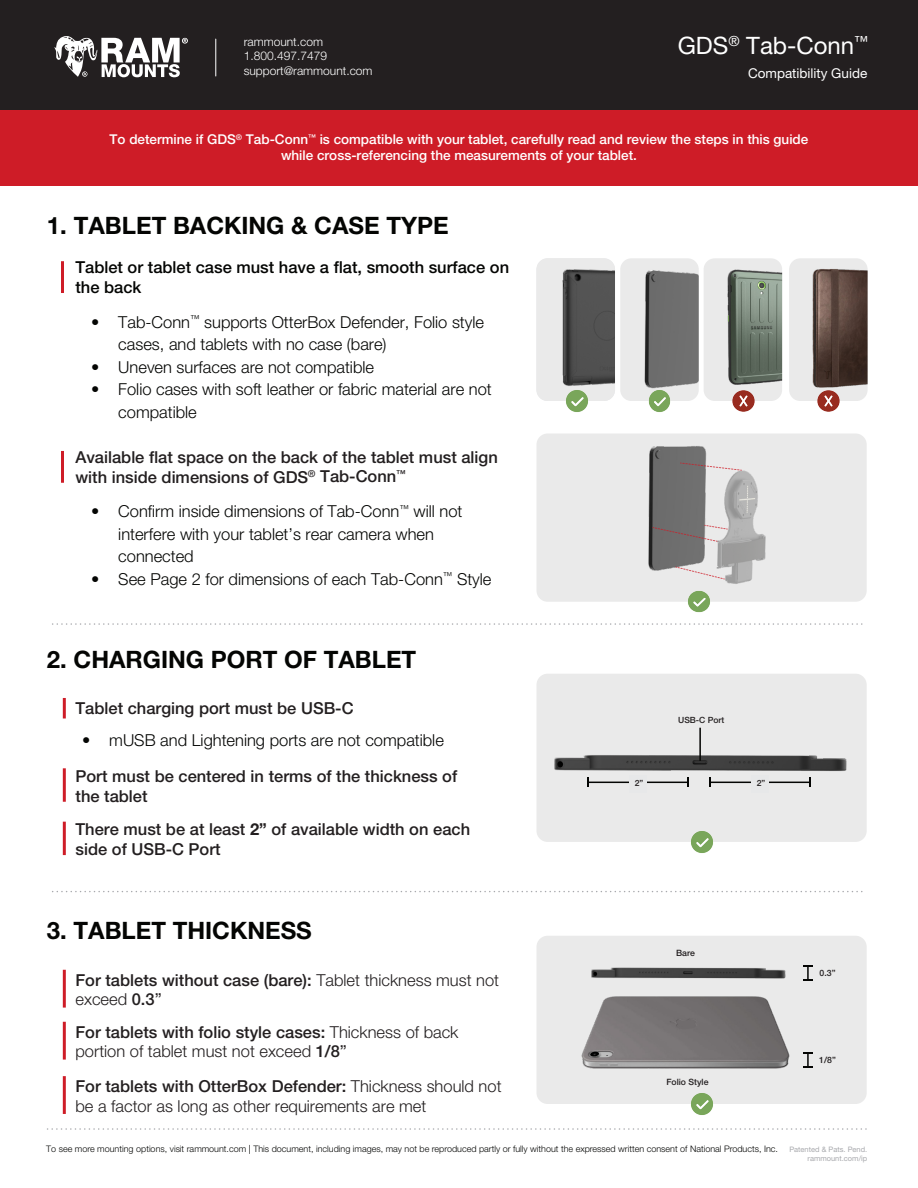
<style>
.page{position:relative;width:918px;height:1188px;background:#fff}
.page>*{position:absolute;margin:0;border:0;box-sizing:border-box;transform-origin:0 0}
.t1{font:700 24px "Helvetica Neue LT Std";color:#040503}
.t2{font:24px "Helvetica Neue LT Std";color:#fff}
.t3{font:300 16.5px/22.5px "Helvetica Neue LT Std";color:#040503}
.t4{font:500 16.5px/19.5px "Helvetica Neue LT Std";color:#231f20}
.t5{font:300 16.5px/19.5px "Helvetica Neue LT Std";color:#231f20}
.t6{font:500 16.5px/19.5px "Helvetica Neue LT Std";color:#040503}
.t7{font:500 13.5px/16.2px "Helvetica Neue LT Std";color:#fff;text-align:center}
.t8{font:13.5px "Helvetica Neue LT Std";color:#fff}
.t9{font:300 12px/14.4px "Helvetica Neue LT Std";color:#fff}
.t10{font:300 9px "Helvetica Neue LT Std";color:#040503}
.t11{font:500 8.7px "Helvetica Neue LT Std";color:#231f20}
.t12{font:500 8.55px "Helvetica Neue LT Std";color:#231f20}
.t13{font:7.5px "Helvetica Neue LT Std";color:#a8a9ad}
.s1{font-weight:700}
.s2{font-weight:300}
.s3{font-weight:400}
.s4{font-weight:500}
.s5{font-weight:400;font-size:7.5px;color:#a8a9ad}
</style>
<div class="page">
<div style="left:0;top:110px;width:918px;height:76px;background:#ce1c27"></div>
<svg style="left:53px;top:623px;width:810px;height:2px"></svg>
<svg style="left:53px;top:891px;width:810px;height:1px"></svg>
<div style="left:0;top:0;width:918px;height:110px;background:#231f20"></div>
<svg style="left:54px;top:36px;width:134px;height:41px"></svg>
<hr style="left:61px;top:261px;width:3px;height:32px;background:#ce1c27">
<hr style="left:61px;top:451px;width:3px;height:32px;background:#ce1c27">
<hr style="left:63px;top:698px;width:3px;height:20px;background:#ce1c27">
<hr style="left:63px;top:768px;width:3px;height:34px;background:#ce1c27">
<hr style="left:63px;top:822px;width:3px;height:33px;background:#ce1c27">
<hr style="left:63px;top:970px;width:3px;height:38px;background:#ce1c27">
<hr style="left:63px;top:1022px;width:3px;height:38px;background:#ce1c27">
<hr style="left:63px;top:1076px;width:3px;height:38px;background:#ce1c27">
<img style="left:536px;top:258px;width:79px;height:112px">
<img style="left:620px;top:258px;width:79px;height:112px">
<img style="left:704px;top:258px;width:78px;height:112px">
<div style="left:789px;top:258px;width:79px;height:143px;background:#eaeaea;border-radius:11px"></div>
<img style="left:812px;top:269px;width:56px;height:119px">
<div style="left:536px;top:434px;width:331px;height:168px;background:#eaeaea;border-radius:11px"></div>
<div style="left:536px;top:674px;width:331px;height:168px;background:#eaeaea;border-radius:11px"></div>
<div style="left:536px;top:936px;width:331px;height:168px;background:#eaeaea;border-radius:11px"></div>
<hr style="left:216px;top:39px;width:1px;height:37px;background:#fff">
<svg style="left:48px;top:1128px;width:819px;height:2px"></svg>
<img style="left:832px;top:391px;width:8px;height:20px">
<img style="left:550px;top:965px;width:271px;height:165px">
<svg style="left:803px;top:966px;width:10px;height:15px"></svg>
<svg style="left:803px;top:1052px;width:10px;height:15px"></svg>
<img style="left:540px;top:623px;width:314px;height:270px">
<hr style="left:588px;top:782px;width:100px;height:1px;background:#040503">
<svg style="left:687px;top:777px;width:2px;height:10px"></svg>
<svg style="left:587px;top:777px;width:2px;height:10px"></svg>
<div style="left:629px;top:775px;width:18px;height:17px;background:#e7e8e9"></div>
<hr style="left:710px;top:782px;width:100px;height:1px;background:#040503">
<svg style="left:809px;top:777px;width:2px;height:10px"></svg>
<svg style="left:709px;top:777px;width:2px;height:10px"></svg>
<hr style="left:699px;top:728px;width:2px;height:33px;background:#040503">
<div style="left:751px;top:775px;width:18px;height:17px;background:#e7e8e9"></div>
<img style="left:688px;top:828px;width:27px;height:27px">
<img style="left:688px;top:1091px;width:27px;height:26px">
<img style="left:526px;top:370px;width:306px;height:302px">
<svg style="left:676px;top:567px;width:49px;height:12px"></svg>
<svg style="left:681px;top:463px;width:61px;height:8px"></svg>
<svg style="left:653px;top:525px;width:75px;height:17px"></svg>
<p class="t9" style="left:244px;top:34px;width:130px">rammount.com<br>1.800.497.7479 support@rammount.com</p>
<h1 class="t2" style="left:678px;top:31px;width:192px">GDS<sup>®</sup> Tab-Conn<sup>™</sup></h1>
<p class="t8" style="left:748px;top:65px;width:121px">Compatibility Guide</p>
<p class="t7" style="left:110px;top:131px;width:700px">To determine if GDS<sup>®</sup> Tab-Conn<sup>™</sup> is compatible with your tablet, carefully read and review the steps in this guide while cross-referencing the measurements of your tablet.</p>
<h1 class="t1" style="left:47px;top:211px;width:403px">1. TABLET BACKING &amp; CASE TYPE</h1>
<p class="t6" style="left:75px;top:257px;width:435px">Tablet or tablet case must have a flat, smooth surface on the back</p>
<p class="t3" style="left:118px;top:310px;width:367px;text-indent:-27px">• Tab-Conn<sup>™</sup> supports OtterBox Defender, Folio style cases, and tablets with no case (bare)</p>
<p class="t3" style="left:91px;top:355px;width:284px">• Uneven surfaces are not compatible</p>
<p class="t3" style="left:118px;top:378px;width:375px;text-indent:-27px">• Folio cases with soft leather or fabric material are not compatible</p>
<p class="t4" style="left:75px;top:447px;width:424px">Available flat space on the back of the tablet must align with inside dimensions of GDS<sup>®</sup> Tab-Conn<sup>™</sup></p>
<p class="t3" style="left:118px;top:500px;width:346px;text-indent:-27px">• Confirm inside dimensions of Tab-Conn<sup>™</sup> will not interfere with your tablet’s rear camera when connected</p>
<p class="t3" style="left:91px;top:567px;width:402px">• See Page 2 for dimensions of each Tab-Conn<sup>™</sup> Style</p>
<h1 class="t1" style="left:47px;top:644px;width:371px">2. CHARGING PORT OF TABLET</h1>
<p class="t4" style="left:76px;top:698px;width:280px">Tablet charging port must be USB-C</p>
<p class="t3" style="left:82px;top:728px;width:363px">• mUSB and Lightening ports are not compatible</p>
<p class="t4" style="left:76px;top:766px;width:383px">Port must be centered in terms of the thickness of the tablet</p>
<p class="t4" style="left:76px;top:820px;width:396px">There must be at least <span class="s1">2”</span> of available width on each side of USB-C Port</p>
<p class="t12" style="left:678px;top:715px;width:48px">USB-C Port</p>
<p class="t12" style="left:635px;top:778px;width:10px">2”</p>
<p class="t12" style="left:757px;top:778px;width:10px">2”</p>
<h1 class="t1" style="left:47px;top:916px;width:266px">3. TABLET THICKNESS</h1>
<p class="t4" style="left:76px;top:970px;width:425px">For tablets without case (bare): <span class="s2">Tablet thickness must not exceed</span> 0.3<span class="s3">”</span></p>
<p class="t5" style="left:76px;top:1022px;width:385px"><span class="s4">For tablets with folio style cases:</span> Thickness of back portion of tablet must not exceed <span class="s4">1/8</span><span class="s3">”</span></p>
<p class="t5" style="left:76px;top:1076px;width:428px"><span class="s4">For tablets with OtterBox Defender:</span> Thickness should not be a factor as long as other requirements are met</p>
<p class="t10" style="left:46px;top:1143px;width:822px">To see more mounting options, visit rammount.com <span class="s3">|</span> This document, including images, may not be reproduced partly or fully without the expressed written consent of National Products, Inc. <span class="s5">Patented &amp; Pats. Pend.</span></p>
<p class="t13" style="left:808px;top:1154px;width:61px">rammount.com/ip</p>
<p class="t11" style="left:676px;top:947px;width:20px">Bare</p>
<p class="t11" style="left:820px;top:968px;width:17px">0.3”</p>
<p class="t11" style="left:819px;top:1055px;width:18px">1/8”</p>
<p class="t11" style="left:666px;top:1077px;width:44px">Folio Style</p>
</div>
